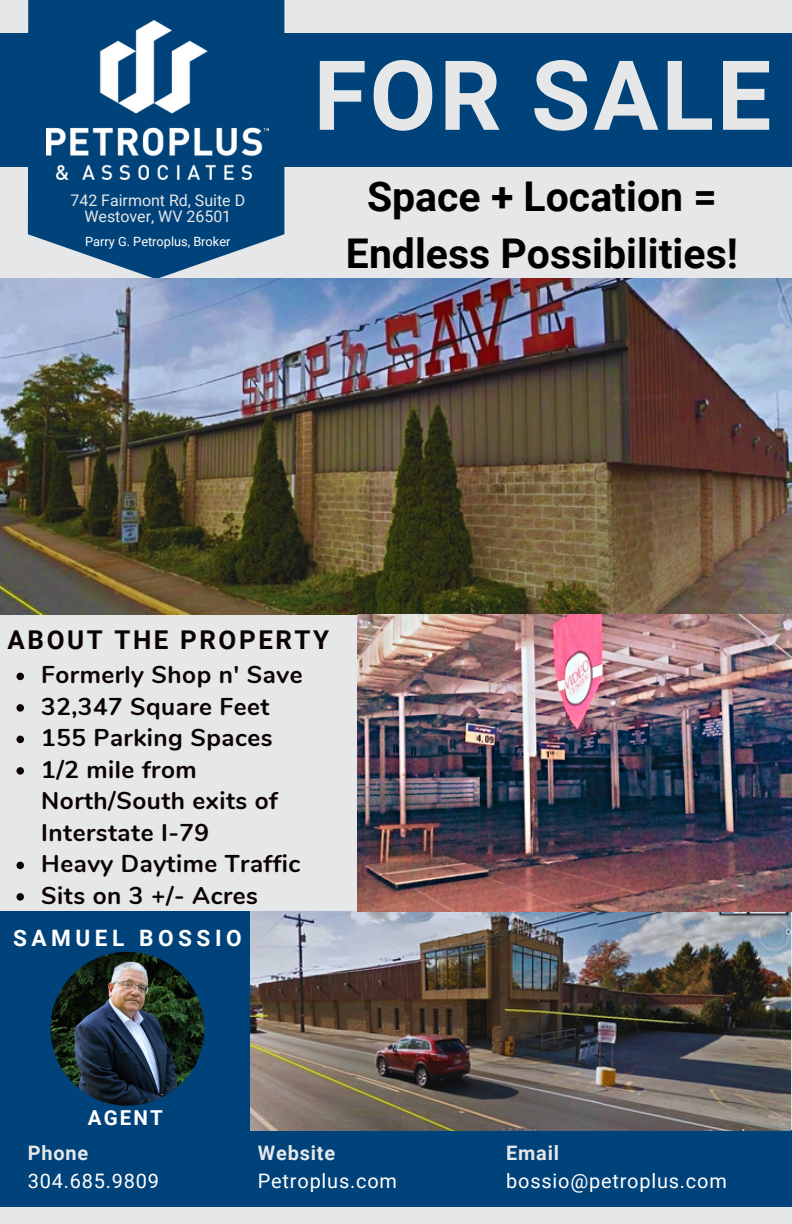
<style>
.page{position:relative;width:792px;height:1224px;background:#e6e7e8}
.page>*{position:absolute;margin:0;border:0;box-sizing:border-box;transform-origin:0 0}
.t1{font:700 96.8px "Roboto";letter-spacing:.03em;color:#e6e7e8}
.t2{font:700 41px/57px "Roboto";color:#000;text-align:center}
.t3{font:700 26px "Roboto";letter-spacing:.1em;color:#0b0204}
.t4{font:700 24.4px/31.6px "Nunito";letter-spacing:.02em;color:#0b0204}
.t5{font:700 22.6px "Roboto";letter-spacing:.2em;color:#fff}
.t6{font:700 20.6px "Roboto";letter-spacing:.1em;color:#fff}
.t7{font:20px "Roboto";letter-spacing:.04em;color:#fff}
.t8{font:700 20px "Roboto";letter-spacing:.04em;color:#e6e7e8}
.t9{font:16px "Roboto";color:#e6e7e8}
.t10{font:12.8px "Roboto";color:#fff}
</style>
<div class="page">
<div style="left:0;top:911px;width:251px;height:234px;background:#00427a"></div>
<div style="left:0;top:1130px;width:792px;height:77px;background:#00427a"></div>
<img style="left:50px;top:952px;width:154px;height:154px;border-radius:50%">
<div style="left:0;top:33px;width:792px;height:134px;background:#00427a"></div>
<svg style="left:28px;top:0;width:256px;height:279px;fill:#00427a"></svg>
<img style="left:0;top:279px;width:792px;height:336px">
<img style="left:251px;top:911px;width:539px;height:219px">
<img style="left:357px;top:615px;width:435px;height:297px">
<img style="left:47px;top:21px;width:222px;height:159px">
<svg style="left:16px;top:673px;width:8px;height:7px"></svg>
<svg style="left:16px;top:704px;width:8px;height:8px"></svg>
<svg style="left:16px;top:736px;width:8px;height:7px"></svg>
<svg style="left:16px;top:767px;width:8px;height:8px"></svg>
<svg style="left:16px;top:862px;width:8px;height:7px"></svg>
<svg style="left:16px;top:893px;width:8px;height:8px"></svg>
<p class="t9" style="left:70px;top:191px;width:176px">742 Fairmont Rd, Suite D</p>
<p class="t9" style="left:84px;top:207px;width:148px">Westover, WV 26501</p>
<p class="t10" style="left:85px;top:234px;width:147px">Parry G. Petroplus, Broker</p>
<p class="t1" style="left:314px;top:40px;width:459px">FOR SALE</p>
<p class="t2" style="left:346px;top:169px;width:393px">Space + Location =<br>Endless Possibilities!</p>
<p class="t3" style="left:8px;top:625px;width:323px">ABOUT THE PROPERTY</p>
<p class="t4" style="left:41px;top:659px;width:263px">Formerly Shop n' Save</p>
<p class="t4" style="left:41px;top:691px;width:230px">32,347 Square Feet</p>
<p class="t4" style="left:41px;top:722px;width:233px">155 Parking Spaces</p>
<p class="t4" style="left:41px;top:754px;width:238px">1/2 mile from<br>North/South exits of<br>Interstate I-79</p>
<p class="t4" style="left:41px;top:848px;width:261px">Heavy Daytime Traffic</p>
<p class="t4" style="left:41px;top:880px;width:218px">Sits on 3 +/- Acres</p>
<p class="t5" style="left:13px;top:925px;width:230px">SAMUEL BOSSIO</p>
<p class="t6" style="left:88px;top:1106px;width:76px">AGENT</p>
<p class="t8" style="left:28px;top:1142px;width:62px">Phone</p>
<p class="t7" style="left:28px;top:1170px;width:133px">304.685.9809</p>
<p class="t8" style="left:258px;top:1142px;width:79px">Website</p>
<p class="t7" style="left:258px;top:1170px;width:141px">Petroplus.com</p>
<p class="t8" style="left:506px;top:1142px;width:54px">Email</p>
<p class="t7" style="left:506px;top:1170px;width:222px">bossio@petroplus.com</p>
</div>
